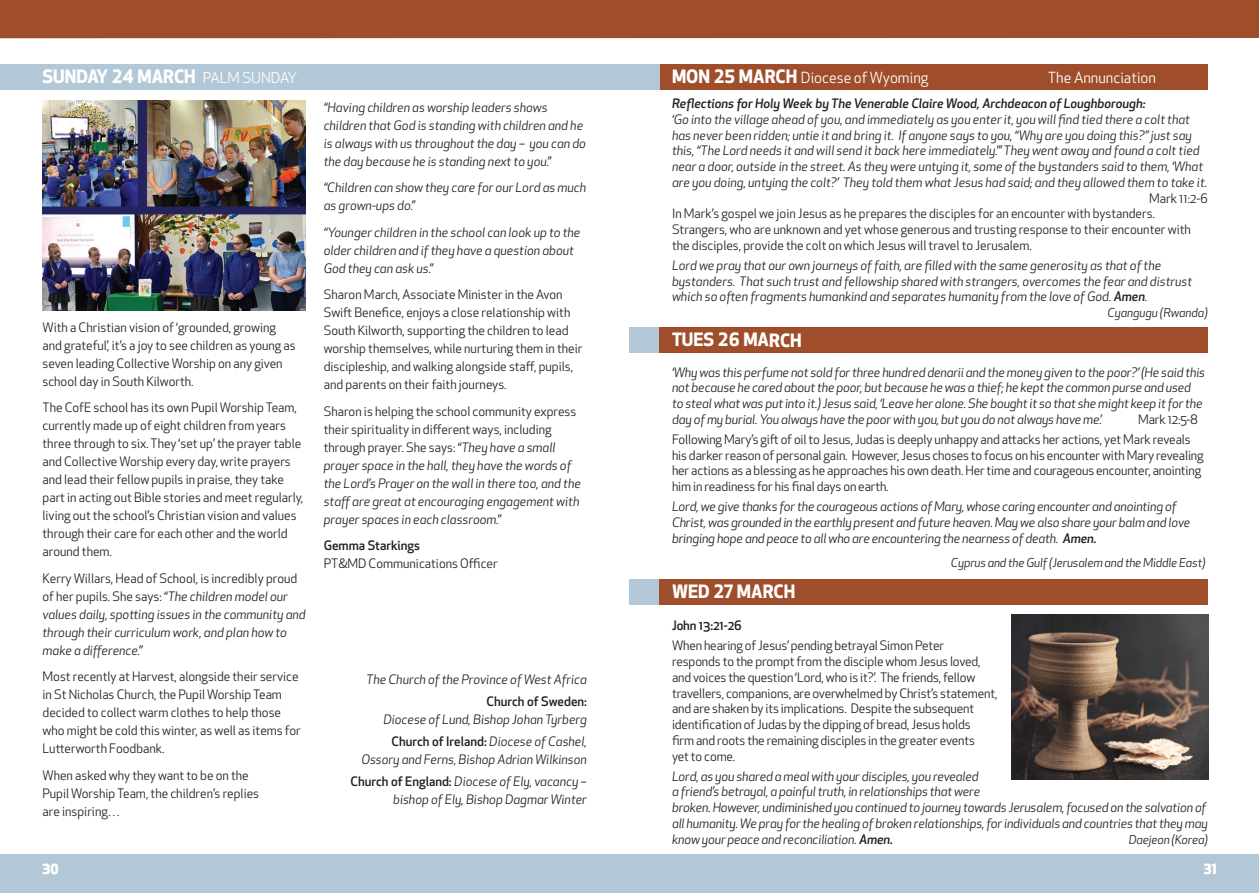
<style>
.page{position:relative;width:1259px;height:893px;background:#fff}
.page>*{position:absolute;margin:0;border:0;box-sizing:border-box;transform-origin:0 0}
.t1{font:700 18px "Apex New";color:#fff}
.t2{font:15px "Apex New";color:#fff}
.t3{font:700 13.5px "Apex New";color:#fff}
.t4{font:italic 12.75px/18px "Apex New";color:#231f20}
.t5{font:12.75px/18px "Apex New";color:#231f20}
.t6{font:italic 500 12.75px "Apex New";color:#231f20}
.t7{font:500 12.75px "Apex New";color:#231f20}
.t8{font:italic 12px "Apex New";letter-spacing:-.01em;color:#231f20}
.s1{font-weight:400;font-size:14.7px}
.s2{font-weight:700;font-size:18px}
.s3{font-style:normal}
.s4{font-weight:500;font-style:normal}
.s5{font-weight:500}
</style>
<div class="page">
<div style="left:0;top:855px;width:1259px;height:38px;background:#b3c8d6"></div>
<div style="left:0;top:0;width:1259px;height:38px;background:#9f4d2a"></div>
<div style="left:629px;top:327px;width:579px;height:26px;background:#9f4d2a"></div>
<div style="left:629px;top:327px;width:30px;height:26px;background:#b3c8d6"></div>
<div style="left:629px;top:579px;width:579px;height:25px;background:#9f4d2a"></div>
<div style="left:629px;top:579px;width:30px;height:25px;background:#b3c8d6"></div>
<img style="left:43px;top:100px;width:263px;height:210px">
<div style="left:629px;top:64px;width:579px;height:25px;background:#9f4d2a"></div>
<div style="left:0;top:64px;width:659px;height:25px;background:#b3c8d6"></div>
<img style="left:1011px;top:614px;width:197px;height:165px">
<h1 class="t1" style="left:43px;top:64px;width:256px">SUNDAY 24 MARCH <span class="s1">PALM SUNDAY</span></h1>
<p class="t2" style="left:672px;top:68px;width:258px"><span class="s2">MON 25 MARCH</span> Diocese of Wyoming</p>
<p class="t2" style="left:1048px;top:68px;width:110px">The Annunciation</p>
<p class="t5" style="left:43px;top:318px;width:255px">With a Christian vision of ‘grounded, growing and grateful’, it’s a joy to see children as young as seven leading Collective Worship on any given school day in South Kilworth.</p>
<p class="t5" style="left:43px;top:398px;width:262px">The CofE school has its own Pupil Worship Team, currently made up of eight children from years three through to six. They ‘set up’ the prayer table and Collective Worship every day, write prayers and lead their fellow pupils in praise, they take part in acting out Bible stories and meet regularly, living out the school’s Christian vision and values through their care for each other and the world around them.</p>
<p class="t4" style="left:43px;top:569px;width:265px"><span class="s3">Kerry Willars, Head of School, is incredibly proud of her pupils. She says:</span> “The children model our values daily, spotting issues in the community and through their curriculum work, and plan how to make a difference.”</p>
<p class="t5" style="left:43px;top:668px;width:260px">Most recently at Harvest, alongside their service in St Nicholas Church, the Pupil Worship Team decided to collect warm clothes to help those who might be cold this winter, as well as items for Lutterworth Foodbank.</p>
<p class="t5" style="left:43px;top:766px;width:218px">When asked why they want to be on the<br>Pupil Worship Team, the children’s replies are inspiring…</p>
<p class="t4" style="left:324px;top:98px;width:264px">“Having children as worship leaders shows children that God is standing with children and he is always with us throughout the day – you can do the day because he is standing next to you.”</p>
<p class="t4" style="left:324px;top:178px;width:264px">“Children can show they care for our Lord as much as grown-ups do.”</p>
<p class="t4" style="left:324px;top:223px;width:258px">“Younger children in the school can look up to the older children and if they have a question about<br>God they can ask us.”</p>
<p class="t5" style="left:324px;top:285px;width:260px">Sharon March, Associate Minister in the Avon Swift Benefice, enjoys a close relationship with South Kilworth, supporting the children to lead worship themselves, while nurturing them in their discipleship, and walking alongside staff, pupils, and parents on their faith journeys.</p>
<p class="t4" style="left:324px;top:402px;width:259px"><span class="s3">Sharon is helping the school community express their spirituality in different ways, including through prayer. She says:</span> “They have a small prayer space in the hall, they have the words of the Lord’s Prayer on the wall in there too, and the staff are great at encouraging engagement with prayer spaces in each classroom.”</p>
<p class="t7" style="left:324px;top:537px;width:98px">Gemma Starkings</p>
<p class="t5" style="left:324px;top:554px;width:175px">PT&amp;MD Communications Officer</p>
<p class="t4" style="left:366px;top:670px;width:222px">The Church of the Province of West Africa</p>
<p class="t7" style="left:486px;top:693px;width:102px">Church of Sweden:</p>
<p class="t4" style="left:383px;top:708px;width:205px;line-height:22.2px;text-align:right">Diocese of Lund, Bishop Johan Tyrberg<br><span class="s4">Church of Ireland:</span> Diocese of Cashel,</p>
<p class="t4" style="left:350px;top:748px;width:238px;line-height:22.2px;text-align:right">Ossory and Ferns, Bishop Adrian Wilkinson<br><span class="s4">Church of England:</span> Diocese of Ely, vacancy –</p>
<p class="t4" style="left:393px;top:791px;width:195px">bishop of Ely, Bishop Dagmar Winter</p>
<p class="t6" style="left:672px;top:95px;width:475px">Reflections for Holy Week by The Venerable Claire Wood, Archdeacon of Loughborough:</p>
<p class="t4" style="left:672px;top:111px;width:537px;line-height:15.8px">‘Go into the village ahead of you, and immediately as you enter it, you will find tied there a colt that has never been ridden; untie it and bring it. If anyone says to you, “Why are you doing this?” just say this, “The Lord needs it and will send it back here immediately.”’ They went away and found a colt tied near a door, outside in the street. As they were untying it, some of the bystanders said to them, ‘What are you doing, untying the colt?’ They told them what Jesus had said; and they allowed them to take it.</p>
<p class="t5" style="left:672px;top:190px;width:537px;line-height:15.8px;text-indent:477px">Mark 11:2-6<br>In Mark’s gospel we join Jesus as he prepares the disciples for an encounter with bystanders.<br>Strangers, who are unknown and yet whose generous and trusting response to their encounter with the disciples, provide the colt on which Jesus will travel to Jerusalem.</p>
<p class="t4" style="left:672px;top:257px;width:521px;line-height:15.8px">Lord we pray that our own journeys of faith, are filled with the same generosity as that of the bystanders. That such trust and fellowship shared with strangers, overcomes the fear and distrust which so often fragments humankind and separates humanity from the love of God. <span class="s5">Amen</span>.</p>
<p class="t8" style="left:1107px;top:305px;width:102px">Cyangugu (Rwanda)</p>
<h1 class="t1" style="left:672px;top:327px;width:131px">TUES 26 MARCH</h1>
<p class="t4" style="left:672px;top:364px;width:534px;line-height:15.8px">‘Why was this perfume not sold for three hundred denarii and the money given to the poor?’ (He said this not because he cared about the poor, but because he was a thief; he kept the common purse and used to steal what was put into it.) Jesus said, ‘Leave her alone. She bought it so that she might keep it for the day of my burial. You always have the poor with you, but you do not always have me.’</p>
<p class="t5" style="left:672px;top:409px;width:527px;line-height:20px;text-indent:466px">Mark 12:5-8<br>Following Mary’s gift of oil to Jesus, Judas is deeply unhappy and attacks her actions, yet Mark reveals</p>
<p class="t5" style="left:672px;top:447px;width:533px;line-height:15.8px">his darker reason of personal gain. However, Jesus choses to focus on his encounter with Mary revealing her actions as a blessing as he approaches his own death. Her time and courageous encounter, anointing him in readiness for his final days on earth.</p>
<p class="t4" style="left:672px;top:498px;width:520px;line-height:15.8px">Lord, we give thanks for the courageous actions of Mary, whose caring encounter and anointing of<br>Christ, was grounded in the earthly present and future heaven. May we also share your balm and love bringing hope and peace to all who are encountering the nearness of death. <span class="s5">Amen.</span></p>
<p class="t8" style="left:951px;top:555px;width:256px">Cyprus and the Gulf (Jerusalem and the Middle East)</p>
<h1 class="t1" style="left:672px;top:579px;width:125px">WED 27 MARCH</h1>
<p class="t7" style="left:672px;top:617px;width:71px">John 13:21-26</p>
<p class="t5" style="left:672px;top:638px;width:327px;line-height:15.8px">When hearing of Jesus’ pending betrayal Simon Peter<br>responds to the prompt from the disciple whom Jesus loved, and voices the question ‘Lord, who is it?’. The friends, fellow travellers, companions, are overwhelmed by Christ’s statement, and are shaken by its implications. Despite the subsequent identification of Judas by the dipping of bread, Jesus holds<br>firm and roots the remaining disciples in the greater events<br>yet to come.</p>
<p class="t4" style="left:672px;top:768px;width:537px;line-height:15.8px">Lord, as you shared a meal with your disciples, you revealed<br>a friend’s betrayal, a painful truth, in relationships that were<br>broken. However, undiminished you continued to journey towards Jerusalem, focused on the salvation of all humanity. We pray for the healing of broken relationships, for individuals and countries that they may know your peace and reconciliation. <span class="s5">Amen.</span></p>
<p class="t8" style="left:1128px;top:832px;width:80px">Daejeon (Korea)</p>
<p class="t3" style="left:43px;top:859px;width:18px">30</p>
<p class="t3" style="left:1203px;top:859px;width:14px">31</p>
</div>
